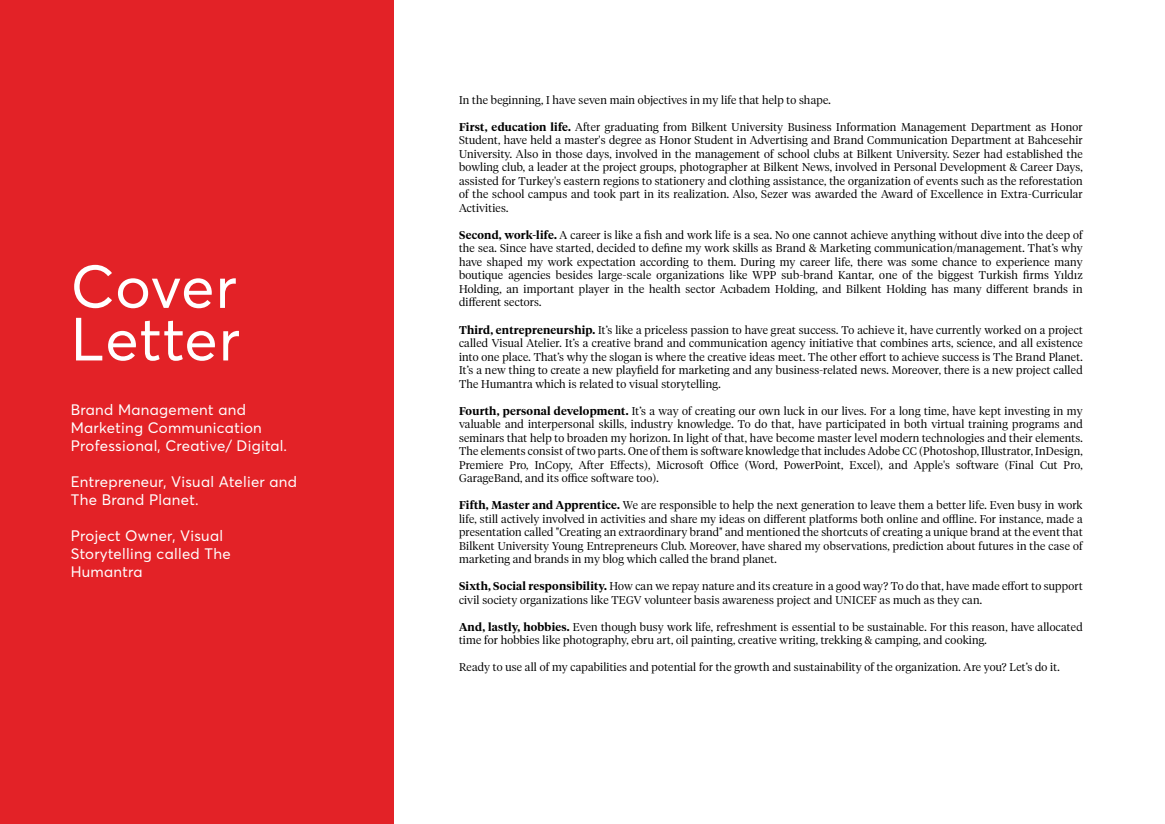
<style>
.page{position:relative;width:1165px;height:824px;background:#fff}
.page>*{position:absolute;margin:0;border:0;box-sizing:border-box;transform-origin:0 0}
.t1{font:60px/52.5px "Averta PE";letter-spacing:.02em;color:#fff}
.t2{font:15px/18px "Averta PE";letter-spacing:.02em;color:#fff}
.t3{font:300 11.25px/13.5px "Tiempos Headline";letter-spacing:.02em;color:#000;text-align:justify}
.s1{font-weight:600}
</style>
<div class="page">
<div style="left:0;top:0;width:393px;height:823px;background:#e32227"></div>
<h1 class="t1" style="left:71px;top:258px;width:171px">Cover<br>Letter</h1>
<h2 class="t2" style="left:71px;top:399px;width:218px">Brand Management and<br>Marketing Communication<br>Professional, Creative/ Digital.</h2>
<h2 class="t2" style="left:71px;top:471px;width:228px">Entrepreneur, Visual Atelier and<br>The Brand Planet.</h2>
<h2 class="t2" style="left:71px;top:525px;width:162px">Project Owner, Visual<br>Storytelling called The<br>Humantra</h2>
<p class="t3" style="left:459px;top:92px;width:373px">In the beginning, I have seven main objectives in my life that help to shape.</p>
<p class="t3" style="left:459px;top:119px;width:625px"><span class="s1">First, education life.</span> After graduating from Bilkent University Business Information Management Department as Honor Student, have held a master's degree as Honor Student in Advertising and Brand Communication Department at Bahcesehir University. Also in those days, involved in the management of school clubs at Bilkent University. Sezer had established the bowling club, a leader at the project groups, photographer at Bilkent News, involved in Personal Development &amp; Career Days, assisted for Turkey's eastern regions to stationery and clothing assistance, the organization of events such as the reforestation of the school campus and took part in its realization. Also, Sezer was awarded the Award of Excellence in Extra-Curricular Activities.</p>
<p class="t3" style="left:459px;top:227px;width:625px"><span class="s1">Second, work-life.</span> A career is like a fish and work life is a sea. No one cannot achieve anything without dive into the deep of the sea. Since have started, decided to define my work skills as Brand &amp; Marketing communication/management. That’s why have shaped my work expectation according to them. During my career life, there was some chance to experience many boutique agencies besides large-scale organizations like WPP sub-brand Kantar, one of the biggest Turkish firms Yıldız Holding, an important player in the health sector Acıbadem Holding, and Bilkent Holding has many different brands in different sectors.</p>
<p class="t3" style="left:459px;top:322px;width:625px"><span class="s1">Third, entrepreneurship.</span> It’s like a priceless passion to have great success. To achieve it, have currently worked on a project called Visual Atelier. It’s a creative brand and communication agency initiative that combines arts, science, and all existence into one place. That’s why the slogan is where the creative ideas meet. The other effort to achieve success is The Brand Planet.<br>It’s a new thing to create a new playfield for marketing and any business-related news. Moreover, there is a new project called The Humantra which is related to visual storytelling.</p>
<p class="t3" style="left:459px;top:403px;width:625px"><span class="s1">Fourth, personal development.</span> It’s a way of creating our own luck in our lives. For a long time, have kept investing in my valuable and interpersonal skills, industry knowledge. To do that, have participated in both virtual training programs and seminars that help to broaden my horizon. In light of that, have become master level modern technologies and their elements.<br>The elements consist of two parts. One of them is software knowledge that includes Adobe CC (Photoshop, Illustrator, InDesign, Premiere Pro, InCopy, After Effects), Microsoft Office (Word, PowerPoint, Excel), and Apple's software (Final Cut Pro, GarageBand, and its office software too).</p>
<p class="t3" style="left:459px;top:497px;width:625px"><span class="s1">Fifth, Master and Apprentice.</span> We are responsible to help the next generation to leave them a better life. Even busy in work life, still actively involved in activities and share my ideas on different platforms both online and offline. For instance, made a presentation called "Creating an extraordinary brand" and mentioned the shortcuts of creating a unique brand at the event that Bilkent University Young Entrepreneurs Club. Moreover, have shared my observations, prediction about futures in the case of marketing and brands in my blog which called the brand planet.</p>
<p class="t3" style="left:459px;top:578px;width:625px"><span class="s1">Sixth, Social responsibility.</span> How can we repay nature and its creature in a good way? To do that, have made effort to support civil society organizations like TEGV volunteer basis awareness project and UNICEF as much as they can.</p>
<p class="t3" style="left:459px;top:619px;width:625px"><span class="s1">And, lastly, hobbies.</span> Even though busy work life, refreshment is essential to be sustainable. For this reason, have allocated time for hobbies like photography, ebru art, oil painting, creative writing, trekking &amp; camping, and cooking.</p>
<p class="t3" style="left:459px;top:659px;width:602px">Ready to use all of my capabilities and potential for the growth and sustainability of the organization. Are you? Let’s do it.</p>
</div>
